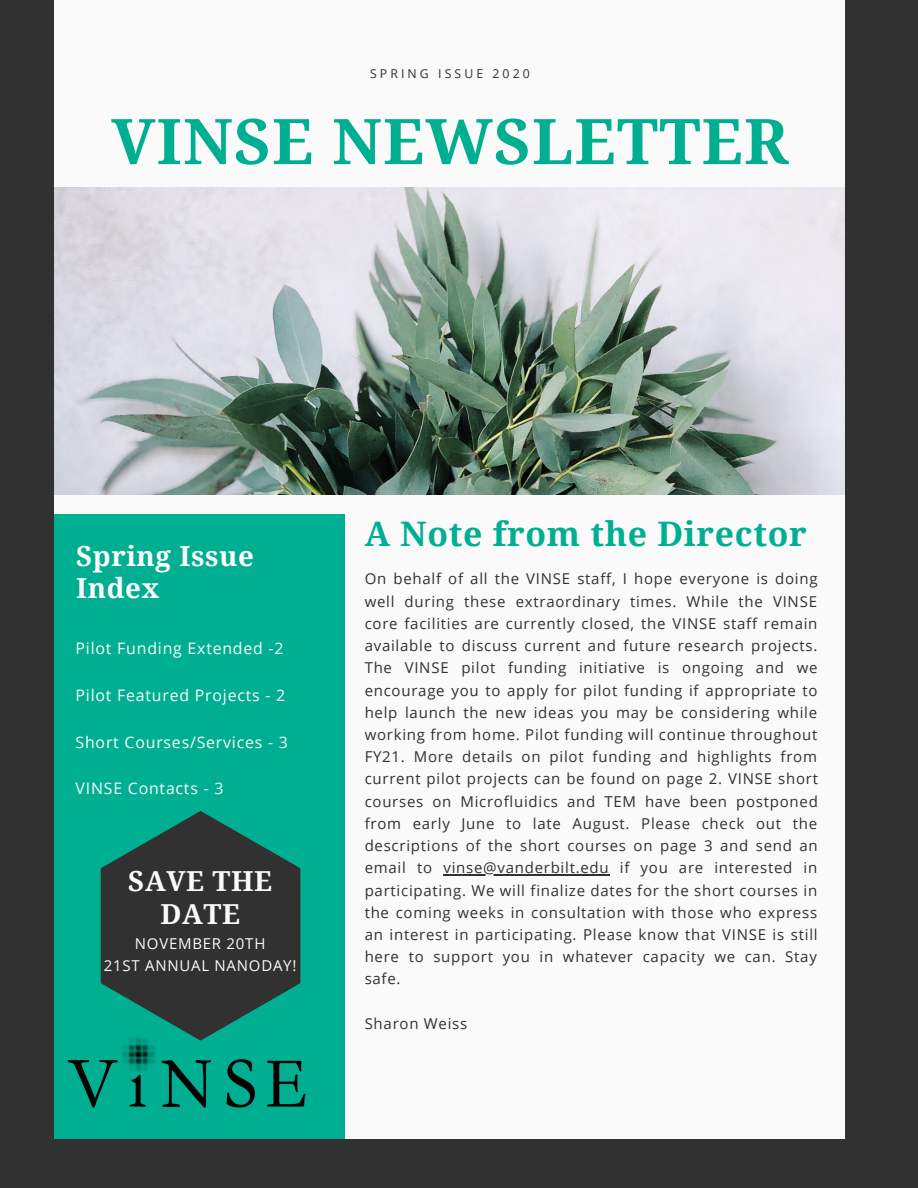
<style>
.page{position:relative;width:918px;height:1188px;background:#313131}
.page>*{position:absolute;margin:0;border:0;box-sizing:border-box;transform-origin:0 0}
.t1{font:700 63px "Droid Serif";letter-spacing:.02em;color:#00af92}
.t2{font:700 33.75px "Droid Serif";letter-spacing:.02em;color:#00af92}
.t3{font:700 27.6px/32.8px "Droid Serif";letter-spacing:.02em;color:#fafafa}
.t4{font:15.9px "Open Sans";letter-spacing:.05em;color:#fafafa}
.t5{font:15px/22.2px "Open Sans";letter-spacing:.05em;color:#313131;text-align:justify}
.t6{font:15px/22.4px "Open Sans";letter-spacing:.05em;color:#fafafa;text-align:center}
.t7{font:12.3px "Open Sans";letter-spacing:.25em;color:#313131}
</style>
<div class="page">
<div style="left:55px;top:0;width:790px;height:1138px;background:#fafafa"></div>
<div style="left:55px;top:514px;width:289px;height:625px;background:#00af92"></div>
<img style="left:55px;top:188px;width:790px;height:307px">
<img style="left:67px;top:1041px;width:239px;height:67px">
<svg style="left:101px;top:811px;width:199px;height:230px;fill:#313131"></svg>
<hr style="left:443px;top:874px;width:167px;height:1px;background:#313131">
<p class="t7" style="left:370px;top:65px;width:161px">SPRING ISSUE 2020</p>
<h1 class="t1" style="left:111px;top:106px;width:679px">VINSE NEWSLETTER</h1>
<h3 class="t3" style="left:76px;top:540px;width:179px">Spring Issue<br>Index</h3>
<p class="t4" style="left:76px;top:637px;width:210px">Pilot Funding Extended -2</p>
<p class="t4" style="left:76px;top:684px;width:211px">Pilot Featured Projects - 2</p>
<p class="t4" style="left:76px;top:731px;width:214px">Short Courses/Services - 3</p>
<p class="t4" style="left:76px;top:777px;width:149px">VINSE Contacts - 3</p>
<h3 class="t3" style="left:128px;top:865px;width:145px;line-height:33.3px;text-align:center">SAVE THE<br>DATE</h3>
<p class="t6" style="left:104px;top:932px;width:194px">NOVEMBER 20TH<br>21ST ANNUAL NANODAY!</p>
<h2 class="t2" style="left:365px;top:514px;width:444px">A Note from the Director</h2>
<p class="t5" style="left:365px;top:568px;width:455px">On behalf of all the VINSE staff, I hope everyone is doing well during these extraordinary times. While the VINSE core facilities are currently closed, the VINSE staff remain available to discuss current and future research projects.<br>The VINSE pilot funding initiative is ongoing and we encourage you to apply for pilot funding if appropriate to help launch the new ideas you may be considering while working from home. Pilot funding will continue throughout FY21. More details on pilot funding and highlights from current pilot projects can be found on page 2. VINSE short courses on Microfluidics and TEM have been postponed from early June to late August. Please check out the descriptions of the short courses on page 3 and send an email to vinse@vanderbilt.edu if you are interested in participating. We will finalize dates for the short courses in the coming weeks in consultation with those who express an interest in participating. Please know that VINSE is still here to support you in whatever capacity we can. Stay safe.</p>
<p class="t5" style="left:365px;top:1012px;width:104px">Sharon Weiss</p>
</div>
